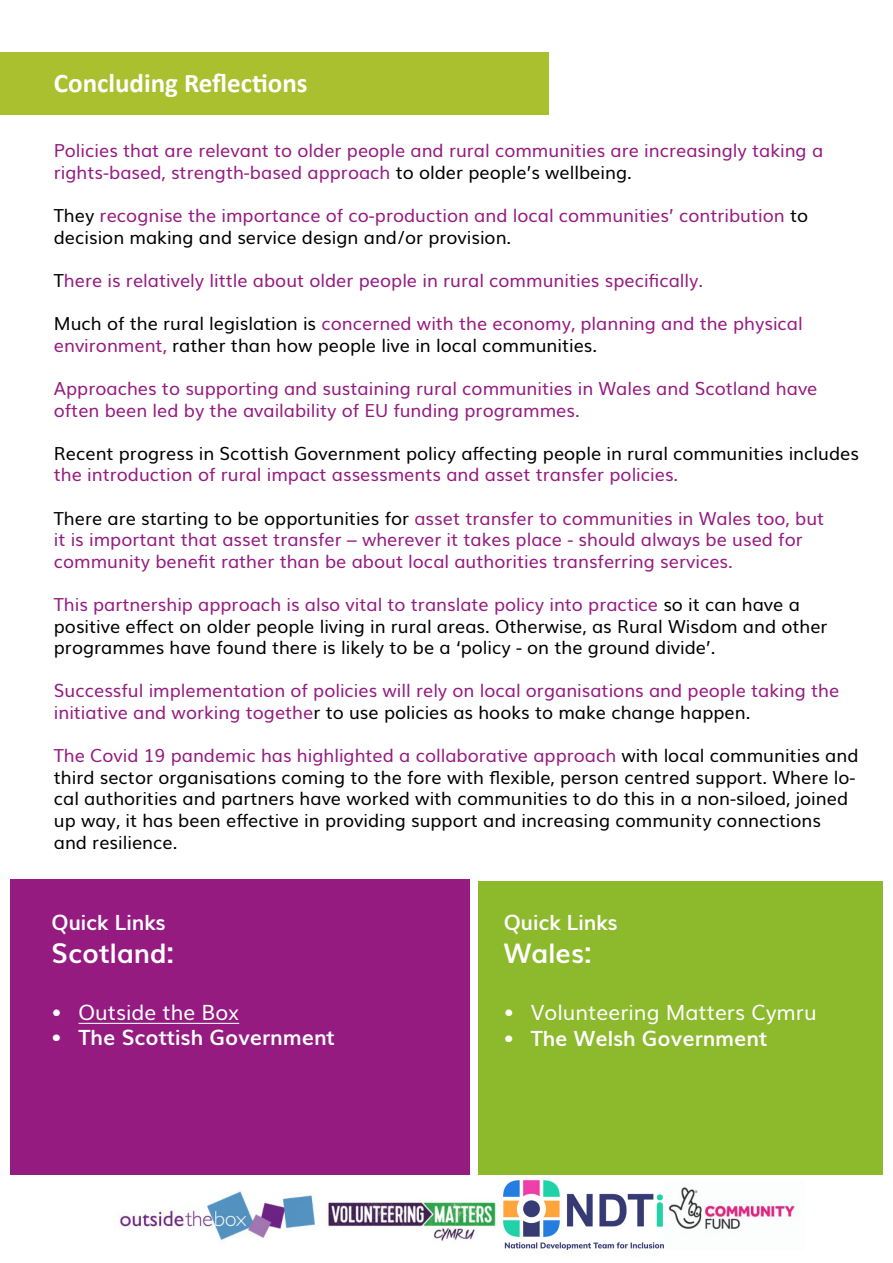
<style>
.page{position:relative;width:893px;height:1263px;background:#fff}
.page>*{position:absolute;margin:0;border:0;box-sizing:border-box;transform-origin:0 0}
.t1{font:700 27px "Calibri";color:#fff}
.t2{font:700 27px "Muli";color:#fff}
.t3{font:700 21px "Muli";color:#fff}
.t4{font:21px "Muli";color:#fff}
.t5{font:18px/21.6px "Muli";color:#951b81}
.t6{font:18px/21.6px "Muli";color:#000}
.s1{color:#000}
.s2{color:#951b81}
</style>
<div class="page">
<div style="left:0;top:53px;width:549px;height:62px;background:#aac02e"></div>
<div style="left:10px;top:879px;width:460px;height:295px;background:#951b81"></div>
<div style="left:478px;top:881px;width:404px;height:293px;background:#8db92d"></div>
<hr style="left:79px;top:1023px;width:160px;height:1px;background:#fff">
<img style="left:120px;top:1180px;width:679px;height:71px">
<p class="t1" style="left:54px;top:64px;width:255px">Concluding Reflections</p>
<p class="t5" style="left:54px;top:139px;width:771px">Policies that are relevant to older people and rural communities are increasingly taking a rights-based, strength-based approach <span class="s1">to older people’s wellbeing.</span></p>
<p class="t5" style="left:54px;top:203px;width:756px"><span class="s1">They</span> recognise the importance of co-production and local communities’ contribution <span class="s1">to decision making and service design and/or provision.</span></p>
<p class="t5" style="left:54px;top:268px;width:651px"><span class="s1">T</span>here is relatively little about older people in rural communities specifically.</p>
<p class="t6" style="left:54px;top:311px;width:750px">Much of the rural legislation is <span class="s2">concerned with the economy, planning and the physical environment,</span> rather than how people live in local communities.</p>
<p class="t5" style="left:54px;top:376px;width:765px">Approaches to supporting and sustaining rural communities in Wales and Scotland have often been led by the availability of EU funding programmes.</p>
<p class="t6" style="left:54px;top:441px;width:807px">Recent progress in Scottish Government policy affecting people in rural communities includes <span class="s2">the introduction of rural impact assessments and asset transfer policies.</span></p>
<p class="t5" style="left:54px;top:506px;width:772px"><span class="s1">There are starting to be opportunities for</span> asset transfer to communities in Wales too, but it is important that asset transfer – wherever it takes place - should always be used for community benefit rather than be about local authorities transferring services.</p>
<p class="t6" style="left:54px;top:592px;width:775px"><span class="s2">This partnership approach is also vital to translate policy into practice</span> so it can have a positive effect on older people living in rural areas. Otherwise, as Rural Wisdom and other programmes have found there is likely to be a ‘policy - on the ground divide’.</p>
<p class="t5" style="left:54px;top:679px;width:787px">Successful implementation of policies will rely on local organisations and people taking the initiative and working togethe<span class="s1">r to use policies as hooks to make change happen.</span></p>
<p class="t6" style="left:54px;top:743px;width:806px"><span class="s2">The Covid 19 pandemic has highlighted a collaborative approach</span> with local communities and third sector organisations coming to the fore with flexible, person centred support. Where lo&shy;cal authorities and partners have worked with communities to do this in a non-siloed, joined up way, it has been effective in providing support and increasing community connections and resilience.</p>
<p class="t3" style="left:52px;top:906px;width:115px">Quick Links</p>
<p class="t2" style="left:52px;top:931px;width:124px">Scotland:</p>
<p class="t4" style="left:52px;top:995px;width:189px">• Outside the Box</p>
<p class="t3" style="left:52px;top:1021px;width:285px">• The Scottish Government</p>
<p class="t3" style="left:504px;top:906px;width:115px">Quick Links</p>
<p class="t2" style="left:504px;top:931px;width:90px">Wales:</p>
<p class="t4" style="left:504px;top:996px;width:315px">• Volunteering Matters Cymru</p>
<p class="t3" style="left:504px;top:1021px;width:265px">• The Welsh Government</p>
</div>
